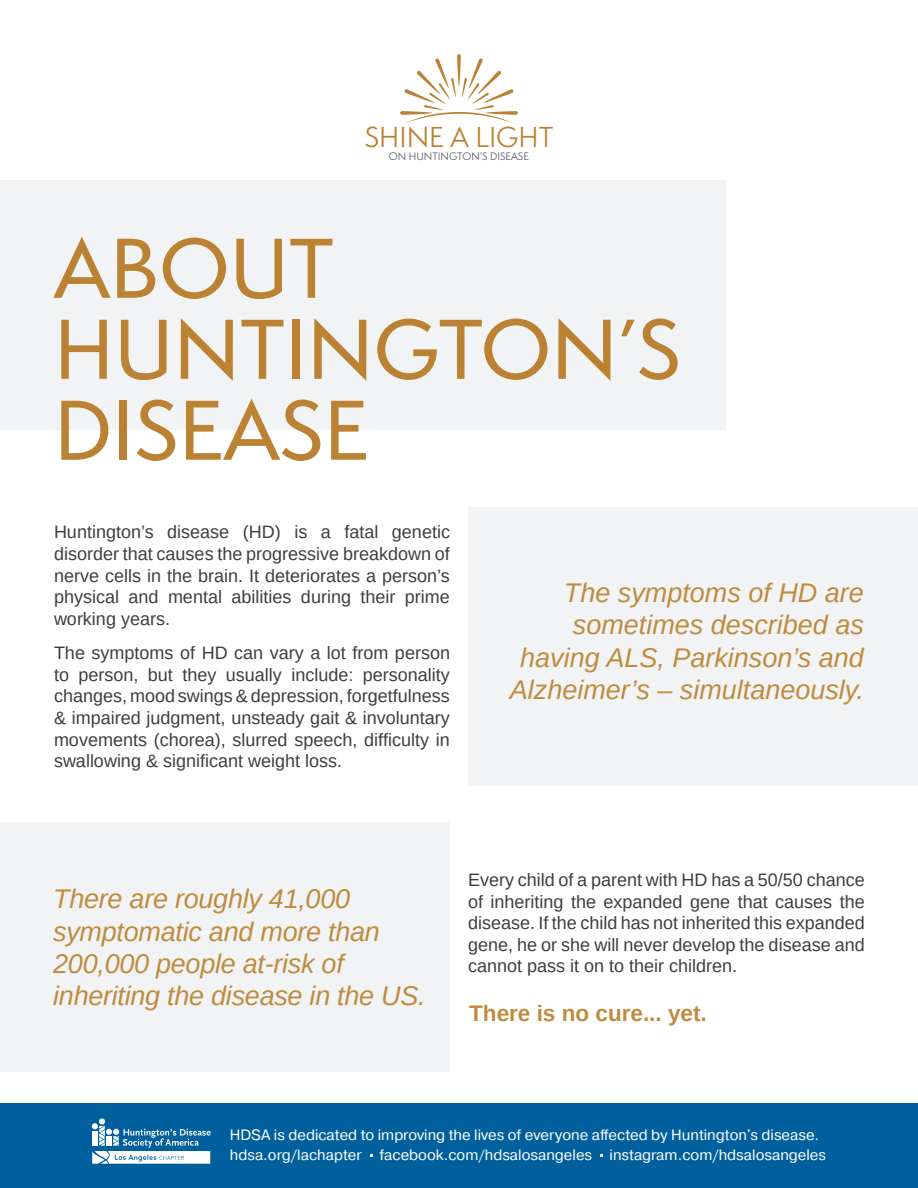
<style>
.page{position:relative;width:918px;height:1188px;background:#fff}
.page>*{position:absolute;margin:0;border:0;box-sizing:border-box;transform-origin:0 0}
.t1{font:500 78px/81px "Semplicita Pro";color:#ba8232}
.t2{font:italic 27px/32.4px "Arimo";letter-spacing:-.005em;color:#c08b3e}
.t3{font:26.55px "Semplicita Pro";color:#ba8232}
.t4{font:700 22.5px "Arimo";color:#c08b3e}
.t5{font:18px/21.6px "Arimo";color:#3e3e3f;text-align:justify}
.t6{font:15px "Pragmatica";color:#fff}
.t7{font:9.9px "Semplicita Pro";color:#57585a}
</style>
<div class="page">
<div style="left:468px;top:507px;width:450px;height:279px;background:#f2f3f4"></div>
<div style="left:0;top:822px;width:450px;height:250px;background:#f2f3f4"></div>
<div style="left:0;top:180px;width:726px;height:249px;background:#f2f3f4"></div>
<div style="left:0;top:1104px;width:918px;height:84px;background:#00609d"></div>
<svg style="left:486px;top:111px;width:32px;height:4px"></svg>
<svg style="left:400px;top:111px;width:32px;height:4px"></svg>
<svg style="left:457px;top:54px;width:4px;height:32px"></svg>
<svg style="left:404px;top:58px;width:110px;height:65px"></svg>
<div style="left:99px;top:1118px;width:6px;height:7px;background:#fff;border-radius:50%"></div>
<svg style="left:92px;top:1123px;width:119px;height:41px"></svg>
<p class="t3" style="left:365px;top:118px;width:190px">SHINE A LIGHT</p>
<p class="t7" style="left:389px;top:150px;width:142px">ON HUNTINGTON’S DISEASE</p>
<p class="t1" style="left:54px;top:228px;width:629px">ABOUT<br>HUNTINGTON’S<br>DISEASE</p>
<p class="t5" style="left:54px;top:521px;width:398px">Huntington’s disease (HD) is a fatal genetic disorder that causes the progressive breakdown of nerve cells in the brain. It deteriorates a person’s physical and mental abilities during their prime working years.</p>
<p class="t5" style="left:54px;top:642px;width:398px">The symptoms of HD can vary a lot from person to person, but they usually include: personality changes, mood swings &amp; depression, forgetfulness &amp; impaired judgment, unsteady gait &amp; involuntary movements (chorea), slurred speech, difficulty in swallowing &amp; significant weight loss.</p>
<p class="t2" style="left:510px;top:576px;width:356px;text-align:right">The symptoms of HD are sometimes described as having ALS, Parkinson’s and<br>Alzheimer’s – simultaneously.</p>
<p class="t2" style="left:53px;top:882px;width:374px">There are roughly 41,000 symptomatic and more than<br>200,000 people at-risk of inheriting the disease in the US.</p>
<p class="t5" style="left:468px;top:869px;width:398px">Every child of a parent with HD has a 50/50 chance of inheriting the expanded gene that causes the disease. If the child has not inherited this expanded gene, he or she will never develop the disease and cannot pass it on to their children.</p>
<p class="t4" style="left:469px;top:998px;width:239px">There is no cure... yet.</p>
<p class="t6" style="left:230px;top:1125px;width:591px">HDSA is dedicated to improving the lives of everyone affected by Huntington's disease.</p>
<p class="t6" style="left:230px;top:1146px;width:598px">hdsa.org/lachapter facebook.com/hdsalosangeles instagram.com/hdsalosangeles</p>
</div>
